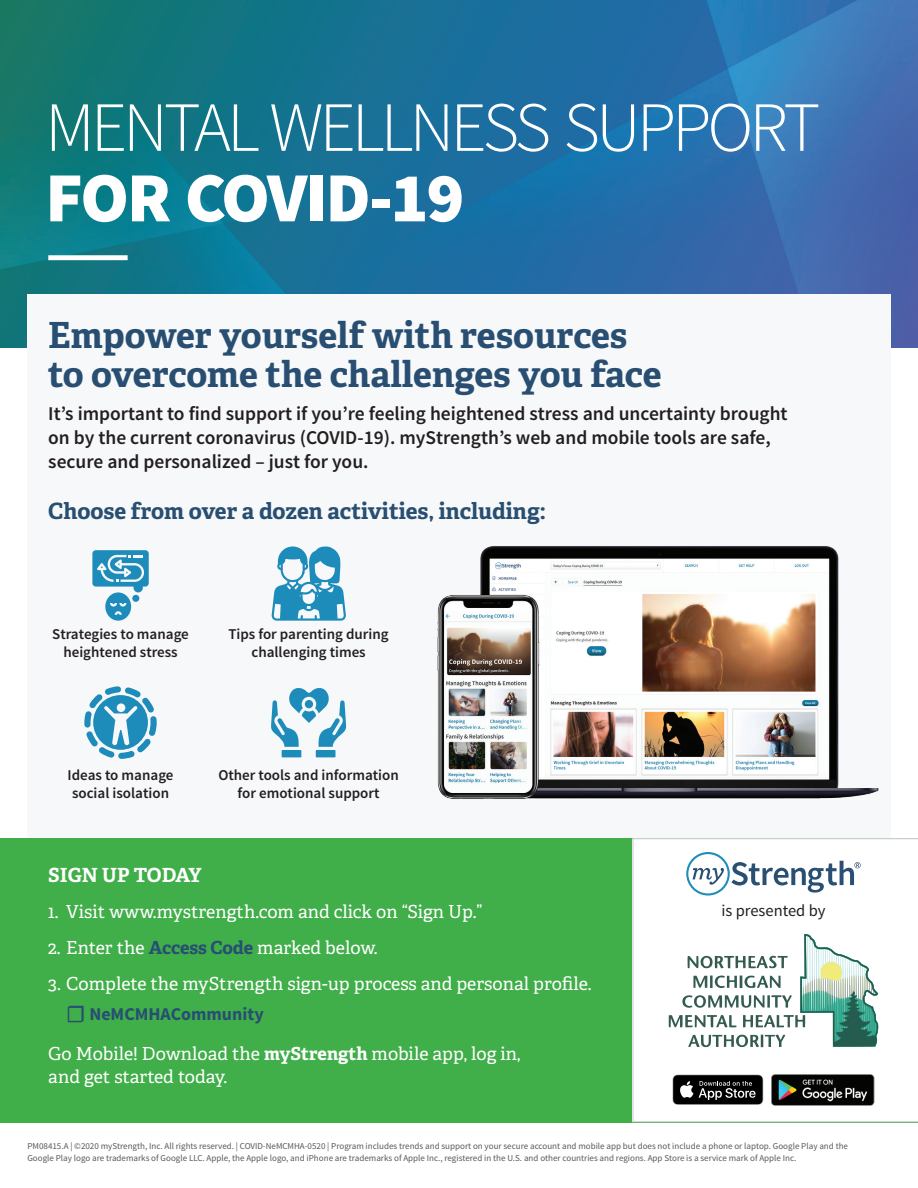
<style>
.page{position:relative;width:918px;height:1188px;background:#fff}
.page>*{position:absolute;margin:0;border:0;box-sizing:border-box;transform-origin:0 0}
.t1{font:300 70.5px "Source Sans Pro";letter-spacing:-.05em;color:#fff}
.t2{font:900 70.5px "Source Sans Pro";letter-spacing:-.03em;color:#fff}
.t3{font:700 36px/39px "Adelle";color:#284e72}
.t4{font:700 22.5px "Adelle";color:#284e72}
.t5{font:600 19.5px/24px "Source Sans Pro";color:#231f20}
.t6{font:700 19.5px "Adelle";color:#fff}
.t7{font:18px/22.5px "Adelle";color:#fff}
.t8{font:700 18px "Source Sans Pro";color:#284e72}
.t9{font:16.5px "Source Sans Pro";color:#231f20}
.t10{font:600 15px/18px "Source Sans Pro";color:#231f20;text-align:center}
.t11{font:9px/12px "Source Sans Pro";color:#57585a}
.s1{font-weight:700;color:#284e72}
.s2{font-size:24px}
.s3{font-weight:700}
</style>
<div class="page">
<img style="left:0;top:0;width:918px;height:348px">
<div style="left:27px;top:294px;width:864px;height:773px;background:#f7f8f9"></div>
<div style="left:0;top:838px;width:918px;height:284px;background:#40ae49"></div>
<div style="left:48px;top:255px;width:80px;height:5px;background:#fff"></div>
<svg style="left:632px;top:838px;width:286px;height:284px"></svg>
<svg style="left:673px;top:1075px;width:90px;height:30px"></svg>
<img style="left:772px;top:1075px;width:102px;height:30px">
<svg style="left:686px;top:852px;width:175px;height:44px"></svg>
<div style="left:105px;top:592px;width:26px;height:29px;background:#1e8cba;border-radius:50%"></div>
<svg style="left:110px;top:603px;width:16px;height:12px"></svg>
<div style="left:132px;top:595px;width:7px;height:7px;background:#1e8cba;border-radius:50%"></div>
<svg style="left:92px;top:550px;width:57px;height:42px"></svg>
<svg style="left:84px;top:686px;width:73px;height:73px"></svg>
<svg style="left:272px;top:546px;width:74px;height:75px"></svg>
<svg style="left:271px;top:688px;width:75px;height:69px"></svg>
<img style="left:437px;top:546px;width:442px;height:253px">
<svg style="left:669px;top:934px;width:209px;height:113px"></svg>
<h1 class="t1" style="left:45px;top:85px;width:776px">MENTAL WELLNESS SUPPORT</h1>
<h1 class="t2" style="left:45px;top:152px;width:421px">FOR COVID-19</h1>
<h2 class="t3" style="left:48px;top:316px;width:615px">Empower yourself with resources to overcome the challenges you face</h2>
<h3 class="t5" style="left:48px;top:402px;width:741px">It’s important to find support if you’re feeling heightened stress and uncertainty brought on by the current coronavirus (COVID-19). myStrength’s web and mobile tools are safe, secure and personalized – just for you.</h3>
<h3 class="t4" style="left:48px;top:496px;width:499px">Choose from over a dozen activities, including:</h3>
<h3 class="t10" style="left:52px;top:626px;width:138px">Strategies to manage heightened stress</h3>
<h3 class="t10" style="left:228px;top:626px;width:162px">Tips for parenting during challenging times</h3>
<h3 class="t10" style="left:68px;top:766px;width:107px;text-align:left">Ideas to manage social isolation</h3>
<h3 class="t10" style="left:218px;top:766px;width:182px">Other tools and information for emotional support</h3>
<h3 class="t6" style="left:48px;top:863px;width:155px">SIGN UP TODAY</h3>
<h3 class="t7" style="left:48px;top:901px;width:436px">1. Visit www.mystrength.com and click on “Sign Up.”</h3>
<h3 class="t7" style="left:48px;top:937px;width:331px">2. Enter the <span class="s1">Access Code</span> marked below.</h3>
<h3 class="t7" style="left:48px;top:973px;width:545px">3. Complete the myStrength sign-up process and personal profile.</h3>
<h3 class="t8" style="left:66px;top:1003px;width:199px"><span class="s2">☐</span> NeMCMHACommunity</h3>
<h3 class="t7" style="left:48px;top:1043px;width:474px">Go Mobile! Download the <span class="s3">myStrength</span> mobile app, log in, and get started today.</h3>
<h3 class="t9" style="left:721px;top:900px;width:106px">is presented by</h3>
<p class="t11" style="left:27px;top:1140px;width:822px">PM08415.A | ©2020 myStrength, Inc. All rights reserved. | COVID-NeMCMHA-0520 | Program includes trends and support on your secure account and mobile app but does not include a phone or laptop. Google Play and the<br>Google Play logo are trademarks of Google LLC. Apple, the Apple logo, and iPhone are trademarks of Apple Inc., registered in the U.S. and other countries and regions. App Store is a service mark of Apple Inc.</p>
</div>
